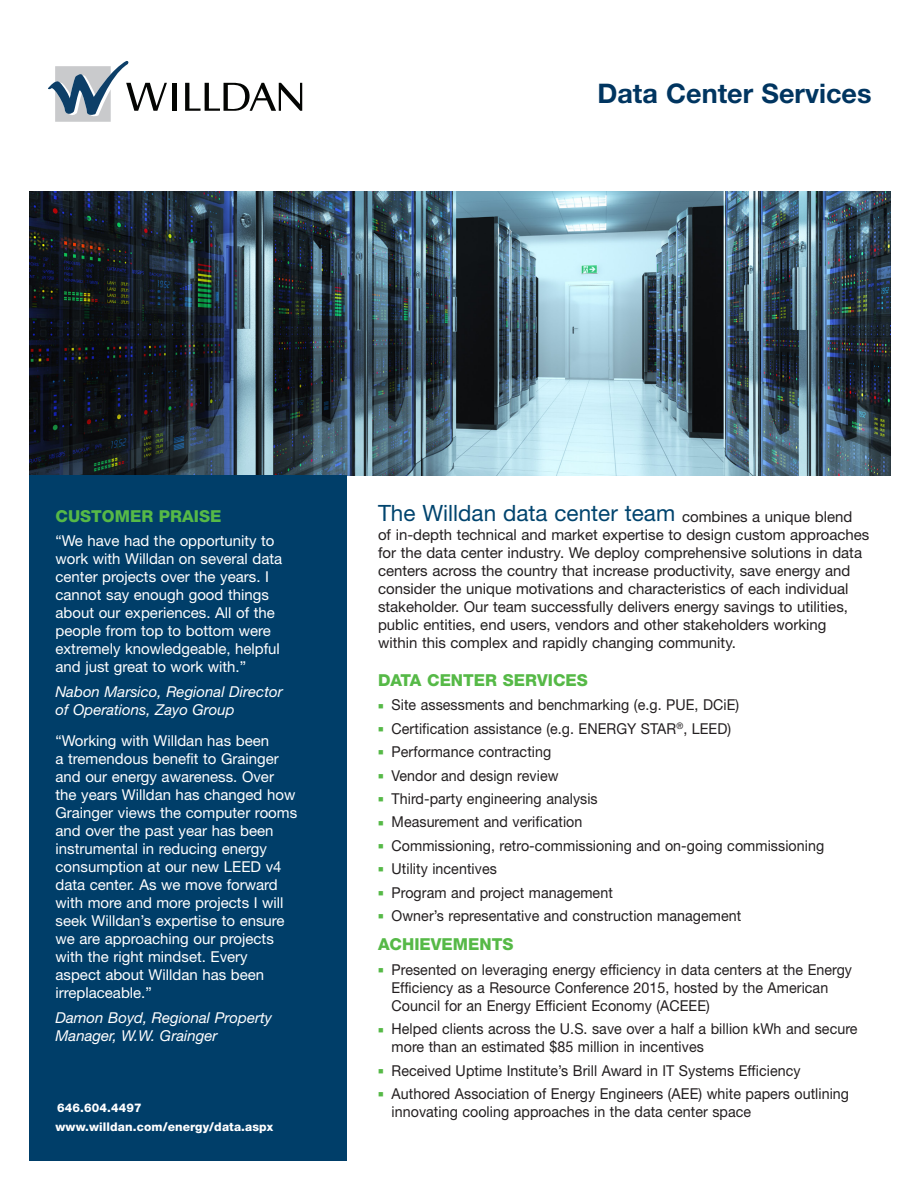
<style>
.page{position:relative;width:918px;height:1188px;background:#fff}
.page>*{position:absolute;margin:0;border:0;box-sizing:border-box;transform-origin:0 0}
.Main_Title{font:700 27px "Helvetica Neue LT Std";color:#003560}
.Main_Body{font:22.5px "Helvetica Neue LT Std";color:#00446e}
.Subhead{font:800 16.5px "Helvetica Neue LT Std";color:#56b947}
.Main_Body-2{font:15px/18px "Helvetica Neue LT Std";letter-spacing:.005em;color:#231f20;scale:.95 1}
.Main_Body-3{font:15px/18px "Helvetica Neue LT Std";color:#fff}
.Main_Body-4{font:15px/18px "Helvetica Neue LT Std";letter-spacing:.005em;color:#231f20}
.Main_Body-5{font:italic 15px/18px "Helvetica Neue LT Std";color:#fff}
.Contact_Info{font:800 12px "Helvetica Neue LT Std";letter-spacing:.01em;color:#fff}
.s1{font-size:15px;color:#231f20}
</style>
<div class="page">
<img style="left:29px;top:192px;width:862px;height:283px">
<div style="left:0;top:475px;width:346px;height:713px;background:#003e69"></div>
<div style="left:172px;top:83px;width:5px;height:28px;background:#040503"></div>
<svg style="left:48px;top:61px;width:119px;height:61px"></svg>
<svg style="left:185px;top:83px;width:117px;height:28px"></svg>
<div style="left:0;top:0;width:29px;height:1188px;background:#fff"></div>
<div style="left:0;top:1161px;width:918px;height:27px;background:#fff"></div>
<p class="Main_Title" style="left:597px;top:76px;width:276px">Data Center Services</p>
<p class="Subhead" style="left:56px;top:506px;width:167px">CUSTOMER PRAISE</p>
<p class="Main_Body-3" style="left:56px;top:532px;width:228px">“We have had the opportunity to work with Willdan on several data center projects over the years. I cannot say enough good things about our experiences. All of the people from top to bottom were extremely knowledgeable, helpful and just great to work with.”</p>
<p class="Main_Body-5" style="left:56px;top:682px;width:229px">Nabon Marsico, Regional Director of Operations, Zayo Group</p>
<p class="Main_Body-3" style="left:56px;top:732px;width:243px">“Working with Willdan has been<br>a tremendous benefit to Grainger and our energy awareness. Over the years Willdan has changed how<br>Grainger views the computer rooms and over the past year has been instrumental in reducing energy consumption at our new LEED v4 data center. As we move forward with more and more projects I will seek Willdan’s expertise to ensure we are approaching our projects with the right mindset. Every<br>aspect about Willdan has been irreplaceable.”</p>
<p class="Main_Body-5" style="left:56px;top:1009px;width:218px">Damon Boyd, Regional Property<br>Manager, W.W. Grainger</p>
<p class="Contact_Info" style="left:57px;top:1100px;width:86px">646.604.4497</p>
<p class="Contact_Info" style="left:56px;top:1120px;width:219px">www.willdan.com/energy/data.aspx</p>
<p class="Main_Body" style="left:378px;top:499px;width:476px">The Willdan data center team <span class="s1">combines a unique blend</span></p>
<p class="Main_Body-4" style="left:378px;top:526px;width:493px">of in-depth technical and market expertise to design custom approaches for the data center industry. We deploy comprehensive solutions in data centers across the country that increase productivity, save energy and consider the unique motivations and characteristics of each individual stakeholder. Our team successfully delivers energy savings to utilities, public entities, end users, vendors and other stakeholders working within this complex and rapidly changing community.</p>
<p class="Subhead" style="left:378px;top:670px;width:211px">DATA CENTER SERVICES</p>
<p class="Main_Body-2" style="left:392px;top:696px;width:367px">Site assessments and benchmarking (e.g. PUE, DCiE)</p>
<p class="Main_Body-2" style="left:392px;top:719px;width:359px">Certification assistance (e.g. ENERGY STAR<sup>®</sup>, LEED)</p>
<p class="Main_Body-2" style="left:392px;top:743px;width:170px">Performance contracting</p>
<p class="Main_Body-2" style="left:392px;top:766px;width:177px">Vendor and design review</p>
<p class="Main_Body-2" style="left:392px;top:789px;width:219px">Third-party engineering analysis</p>
<p class="Main_Body-2" style="left:392px;top:813px;width:202px">Measurement and verification</p>
<p class="Main_Body-2" style="left:392px;top:836px;width:457px">Commissioning, retro-commissioning and on-going commissioning</p>
<p class="Main_Body-2" style="left:392px;top:860px;width:112px">Utility incentives</p>
<p class="Main_Body-2" style="left:392px;top:883px;width:234px">Program and project management</p>
<p class="Main_Body-2" style="left:392px;top:906px;width:370px">Owner’s representative and construction management</p>
<p class="Subhead" style="left:378px;top:935px;width:137px">ACHIEVEMENTS</p>
<p class="Main_Body-2" style="left:392px;top:960px;width:486px">Presented on leveraging energy efficiency in data centers at the Energy<br>Efficiency as a Resource Conference 2015, hosted by the American<br>Council for an Energy Efficient Economy (ACEEE)</p>
<p class="Main_Body-2" style="left:392px;top:1020px;width:492px">Helped clients across the U.S. save over a half a billion kWh and secure more than an estimated $85 million in incentives</p>
<p class="Main_Body-2" style="left:392px;top:1061px;width:432px">Received Uptime Institute’s Brill Award in IT Systems Efficiency</p>
<p class="Main_Body-2" style="left:392px;top:1085px;width:483px">Authored Association of Energy Engineers (AEE) white papers outlining innovating cooling approaches in the data center space</p>
</div>
